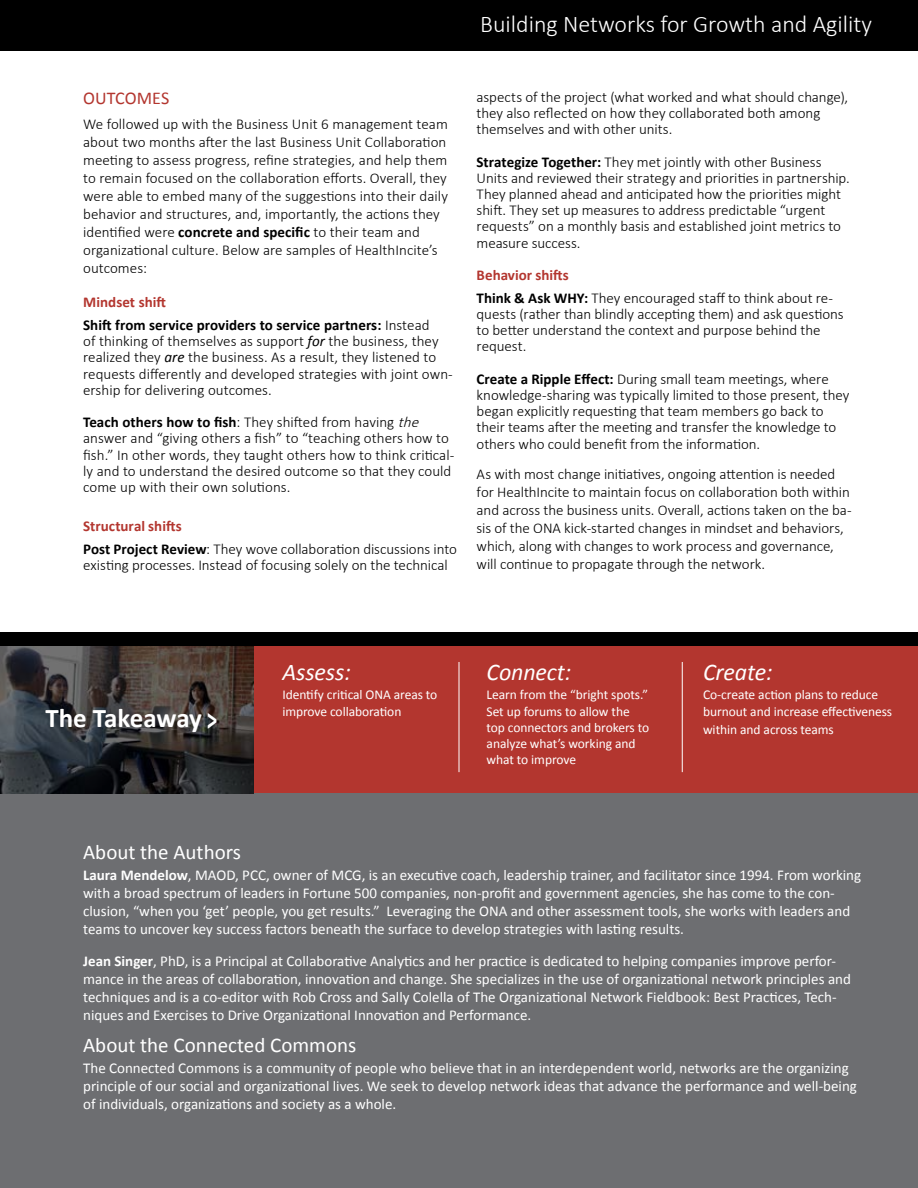
<style>
.page{position:relative;width:918px;height:1188px;background:#fff}
.page>*{position:absolute;margin:0;border:0;box-sizing:border-box;transform-origin:0 0}
.t1{font:700 27px "Calibri";letter-spacing:-.01em;color:#fff}
.t2{font:300 24px "Calibri";color:#fff}
.t3{font:italic 24px "Calibri";letter-spacing:-.005em;color:#fff}
.t4{font:21px "Calibri";color:#fff}
.t5{font:18px "Calibri";letter-spacing:.005em;color:#b3362f}
.t6{font:300 15px/16.2px "Calibri";color:#000}
.t7{font:15px/18px "Calibri";color:#fff}
.t8{font:700 15px/23px "Calibri";letter-spacing:.005em;color:#000}
.t9{font:13.5px/16.2px "Calibri";letter-spacing:-.005em;color:#fff}
.s1{font-weight:700}
.s2{color:#b3362f}
.s3{font-weight:300}
.s4{font-weight:400;font-style:italic}
.s5{font-style:italic}
.s6{font-weight:700;color:#b3362f}
.s7{font-size:31.5px}
</style>
<div class="page">
<div style="left:0;top:640px;width:918px;height:153px;background:#b3362f"></div>
<div style="left:0;top:793px;width:918px;height:395px;background:#6d6e71"></div>
<div style="left:0;top:0;width:918px;height:51px;background:#000"></div>
<svg style="left:0;top:645px;width:254px;height:148px;background:#383636"></svg>
<div style="left:0;top:632px;width:918px;height:13px;background:#000"></div>
<hr style="left:459px;top:662px;width:1px;height:110px;background:#fff">
<hr style="left:682px;top:662px;width:1px;height:110px;background:#fff">
<h2 class="t2" style="left:480px;top:10px;width:393px">Building Networks for Growth and Agility</h2>
<p class="t5" style="left:83px;top:87px;width:88px">OUTCOMES</p>
<p class="t6" style="left:83px;top:114px;width:366px;line-height:18px">We followed up with the Business Unit 6 management team about two months after the last Business Unit Collaboration meeting to assess progress, refine strategies, and help them to remain focused on the collaboration efforts. Overall, they were able to embed many of the suggestions into their daily behavior and structures, and, importantly, the actions they identified were <span class="s1">concrete and specific</span> to their team and organizational culture. Below are samples of HealthIncite’s outcomes:</p>
<p class="t8" style="left:83px;top:291px;width:348px"><span class="s2">Mindset shift<br></span>Shift from service providers to service partners: <span class="s3">Instead</span></p>
<p class="t6" style="left:83px;top:332px;width:371px">of thinking of themselves as support <span class="s4">for</span> the business, they realized they <span class="s4">are</span> the business. As a result, they listened to requests differently and developed strategies with joint own&shy;ership for delivering outcomes.</p>
<p class="t6" style="left:83px;top:413px;width:373px"><span class="s1">Teach others how to fish</span>: They shifted from having <span class="s5">the </span>answer and “giving others a fish” to “teaching others how to fish.” In other words, they taught others how to think critical&shy;ly and to understand the desired outcome so that they could come up with their own solutions.</p>
<p class="t6" style="left:83px;top:514px;width:375px;line-height:23px"><span class="s6">Structural shifts<br></span><span class="s1">Post Project Review</span>: They wove collaboration discussions into</p>
<p class="t6" style="left:83px;top:556px;width:366px">existing processes. Instead of focusing solely on the technical</p>
<p class="t6" style="left:477px;top:88px;width:373px">aspects of the project (what worked and what should change), they also reflected on how they collaborated both among themselves and with other units.</p>
<p class="t6" style="left:477px;top:153px;width:375px"><span class="s1">Strategize Together:</span> They met jointly with other Business Units and reviewed their strategy and priorities in partnership.<br>They planned ahead and anticipated how the priorities might shift. They set up measures to address predictable “urgent requests” on a monthly basis and established joint metrics to measure success.</p>
<p class="t6" style="left:477px;top:263px;width:358px;line-height:23px"><span class="s6">Behavior shifts<br></span><span class="s1">Think &amp; Ask WHY:</span> They encouraged staff to think about re-</p>
<p class="t6" style="left:477px;top:305px;width:369px">quests (rather than blindly accepting them) and ask questions to better understand the context and purpose behind the request.</p>
<p class="t6" style="left:477px;top:370px;width:374px"><span class="s1">Create a Ripple Effect:</span> During small team meetings, where knowledge-sharing was typically limited to those present, they began explicitly requesting that team members go back to their teams after the meeting and transfer the knowledge to others who could benefit from the information.</p>
<p class="t6" style="left:477px;top:464px;width:377px;line-height:18px">As with most change initiatives, ongoing attention is needed for HealthIncite to maintain focus on collaboration both within and across the business units. Overall, actions taken on the ba&shy;sis of the ONA kick-started changes in mindset and behaviors, which, along with changes to work process and governance, will continue to propagate through the network.</p>
<h1 class="t1" style="left:45px;top:701px;width:173px">The Takeaway <span class="s7">&gt;</span></h1>
<h2 class="t3" style="left:282px;top:656px;width:70px">Assess:</h2>
<p class="t9" style="left:282px;top:687px;width:157px">Identify critical ONA areas to improve collaboration</p>
<h2 class="t3" style="left:487px;top:656px;width:86px">Connect:</h2>
<p class="t9" style="left:487px;top:687px;width:164px">Learn from the “bright spots.”<br>Set up forums to allow the top connectors and brokers to analyze what’s working and what to improve</p>
<h2 class="t3" style="left:703px;top:656px;width:71px">Create:</h2>
<p class="t9" style="left:703px;top:687px;width:191px">Co-create action plans to reduce burnout and increase effectiveness</p>
<p class="t9" style="left:703px;top:721px;width:132px">within and across teams</p>
<h3 class="t4" style="left:83px;top:839px;width:159px">About the Authors</h3>
<p class="t7" style="left:83px;top:867px;width:780px"><span class="s1">Laura Mendelow</span>, MAOD, PCC, owner of MCG, is an executive coach, leadership trainer, and facilitator since 1994. From working with a broad spectrum of leaders in Fortune 500 companies, non-profit and government agencies, she has come to the con&shy;clusion, “when you ‘get’ people, you get results.” Leveraging the ONA and other assessment tools, she works with leaders and teams to uncover key success factors beneath the surface to develop strategies with lasting results.</p>
<p class="t7" style="left:83px;top:952px;width:769px"><span class="s1">Jean Singer</span>, PhD, is a Principal at Collaborative Analytics and her practice is dedicated to helping companies improve perfor&shy;mance in the areas of collaboration, innovation and change. She specializes in the use of organizational network principles and techniques and is a co-editor with Rob Cross and Sally Colella of The Organizational Network Fieldbook: Best Practices, Tech&shy;niques and Exercises to Drive Organizational Innovation and Performance.</p>
<h3 class="t4" style="left:83px;top:1032px;width:275px">About the Connected Commons</h3>
<p class="t7" style="left:83px;top:1059px;width:775px">The Connected Commons is a community of people who believe that in an interdependent world, networks are the organizing principle of our social and organizational lives. We seek to develop network ideas that advance the performance and well-being of individuals, organizations and society as a whole.</p>
</div>
